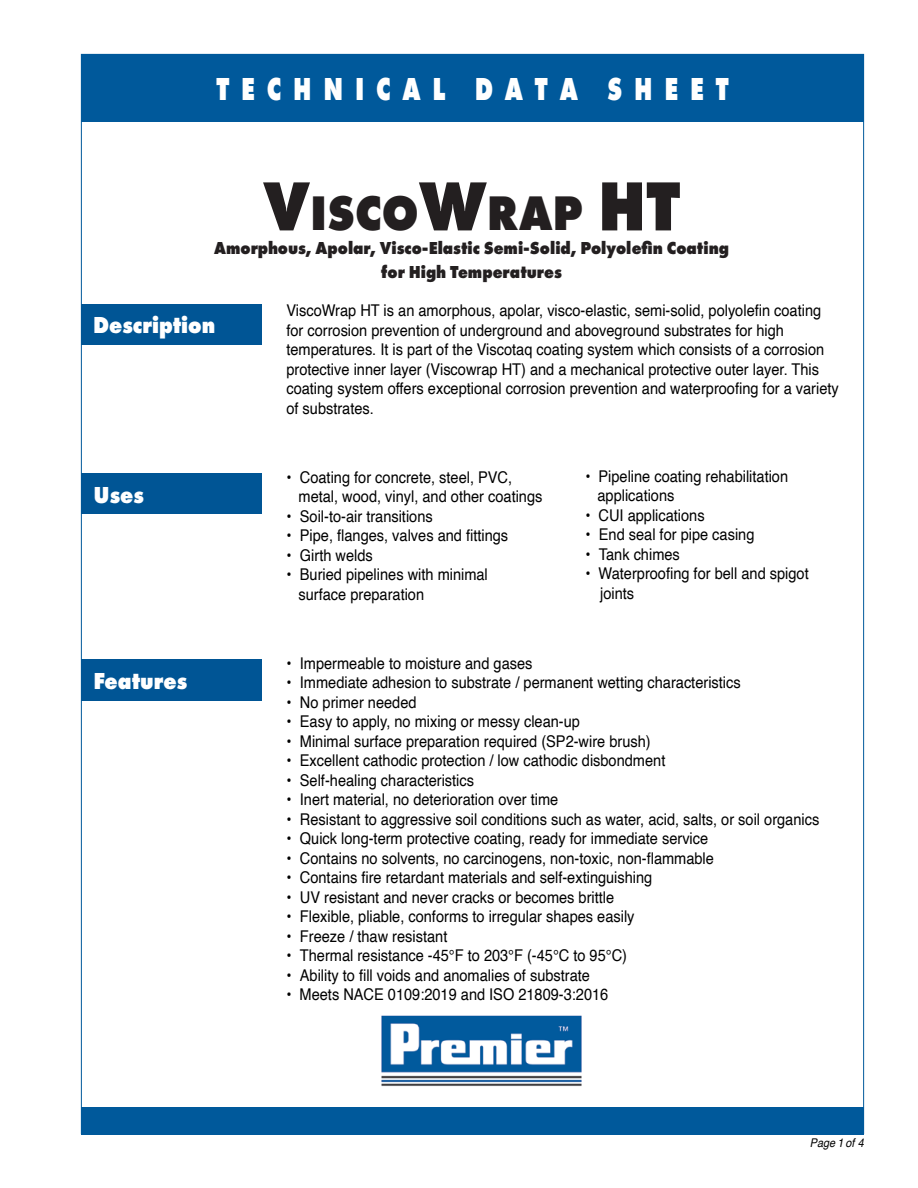
<style>
.page{position:relative;width:918px;height:1188px;background:#fff}
.page>*{position:absolute;margin:0;border:0;box-sizing:border-box;transform-origin:0 0}
.Headline{font:800 50.4px "Futura PT";color:#231f20;scale:.9 1}
.t1{font:800 33px "Futura PT";color:#fff;scale:.75 1}
.Subhead_1{font:800 24px "Futura PT";color:#fff;scale:.9 1}
.Headline-2{font:800 18px "Futura PT";color:#231f20;scale:.9 1}
.Body_text{font:16.2px/19.5px "Helvetica";color:#000;scale:.9 1}
.Body_text-2{font:italic 12px "Helvetica";color:#000;scale:.9 1}
.s1{font-size:72px}
</style>
<div class="page">
<div style="left:81px;top:54px;width:783px;height:68px;background:#00599b"></div>
<div style="left:81px;top:1107px;width:783px;height:27px;background:#00599b"></div>
<div style="left:81px;top:304px;width:180px;height:41px;background:#005595"></div>
<div style="left:81px;top:474px;width:180px;height:40px;background:#005595"></div>
<div style="left:81px;top:660px;width:180px;height:41px;background:#005595"></div>
<img style="left:381px;top:1015px;width:201px;height:71px">
<h2 class="t1" style="left:216px;top:68px;width:685px">T E C H N I C A L D A T A S H E E T</h2>
<p class="Headline" style="left:263px;top:181px;width:465px"><span class="s1">V</span>ISCO<span class="s1">W</span>RAP <span class="s1">HT</span></p>
<p class="Headline-2" style="left:214px;top:237px;width:574px">Amorphous, Apolar, Visco-Elastic Semi-Solid, Polyolefin Coating</p>
<p class="Headline-2" style="left:381px;top:261px;width:202px">for High Temperatures</p>
<p class="Subhead_1" style="left:93px;top:310px;width:137px">Description</p>
<p class="Subhead_1" style="left:93px;top:479px;width:58px">Uses</p>
<p class="Subhead_1" style="left:93px;top:666px;width:106px">Features</p>
<p class="Body_text" style="left:286px;top:301px;width:615px">ViscoWrap HT is an amorphous, apolar, visco-elastic, semi-solid, polyolefin coating for corrosion prevention of underground and aboveground substrates for high temperatures. It is part of the Viscotaq coating system which consists of a corrosion protective inner layer (Viscowrap HT) and a mechanical protective outer layer. This coating system offers exceptional corrosion prevention and waterproofing for a variety of substrates.</p>
<p class="Body_text" style="left:286px;top:468px;width:252px">• Coating for concrete, steel, PVC,</p>
<p class="Body_text" style="left:299px;top:487px;width:273px">metal, wood, vinyl, and other coatings</p>
<p class="Body_text" style="left:286px;top:507px;width:164px">• Soil-to-air transitions</p>
<p class="Body_text" style="left:286px;top:526px;width:248px">• Pipe, flanges, valves and fittings</p>
<p class="Body_text" style="left:286px;top:546px;width:98px">• Girth welds</p>
<p class="Body_text" style="left:286px;top:565px;width:225px">• Buried pipelines with minimal</p>
<p class="Body_text" style="left:299px;top:585px;width:141px">surface preparation</p>
<p class="Body_text" style="left:585px;top:467px;width:227px">• Pipeline coating rehabilitation</p>
<p class="Body_text" style="left:598px;top:487px;width:87px">applications</p>
<p class="Body_text" style="left:585px;top:506px;width:134px">• CUI applications</p>
<p class="Body_text" style="left:585px;top:526px;width:189px">• End seal for pipe casing</p>
<p class="Body_text" style="left:585px;top:545px;width:107px">• Tank chimes</p>
<p class="Body_text" style="left:585px;top:565px;width:250px">• Waterproofing for bell and spigot</p>
<p class="Body_text" style="left:600px;top:584px;width:39px">joints</p>
<p class="Body_text" style="left:286px;top:654px;width:275px">• Impermeable to moisture and gases</p>
<p class="Body_text" style="left:286px;top:673px;width:506px">• Immediate adhesion to substrate / permanent wetting characteristics</p>
<p class="Body_text" style="left:286px;top:693px;width:146px">• No primer needed</p>
<p class="Body_text" style="left:286px;top:712px;width:328px">• Easy to apply, no mixing or messy clean-up</p>
<p class="Body_text" style="left:286px;top:732px;width:406px">• Minimal surface preparation required (SP2-wire brush)</p>
<p class="Body_text" style="left:286px;top:751px;width:423px">• Excellent cathodic protection / low cathodic disbondment</p>
<p class="Body_text" style="left:286px;top:771px;width:210px">• Self-healing characteristics</p>
<p class="Body_text" style="left:286px;top:790px;width:304px">• Inert material, no deterioration over time</p>
<p class="Body_text" style="left:286px;top:810px;width:594px">• Resistant to aggressive soil conditions such as water, acid, salts, or soil organics</p>
<p class="Body_text" style="left:286px;top:829px;width:470px">• Quick long-term protective coating, ready for immediate service</p>
<p class="Body_text" style="left:286px;top:849px;width:477px">• Contains no solvents, no carcinogens, non-toxic, non-flammable</p>
<p class="Body_text" style="left:286px;top:868px;width:408px">• Contains fire retardant materials and self-extinguishing</p>
<p class="Body_text" style="left:286px;top:888px;width:366px">• UV resistant and never cracks or becomes brittle</p>
<p class="Body_text" style="left:286px;top:907px;width:388px">• Flexible, pliable, conforms to irregular shapes easily</p>
<p class="Body_text" style="left:286px;top:927px;width:180px">• Freeze / thaw resistant</p>
<p class="Body_text" style="left:286px;top:946px;width:380px">• Thermal resistance -45°F to 203°F (-45°C to 95°C)</p>
<p class="Body_text" style="left:286px;top:966px;width:339px">• Ability to fill voids and anomalies of substrate</p>
<p class="Body_text" style="left:286px;top:985px;width:359px">• Meets NACE 0109:2019 and ISO 21809-3:2016</p>
<p class="Body_text-2" style="left:810px;top:1134px;width:62px">Page 1 of 4</p>
</div>
